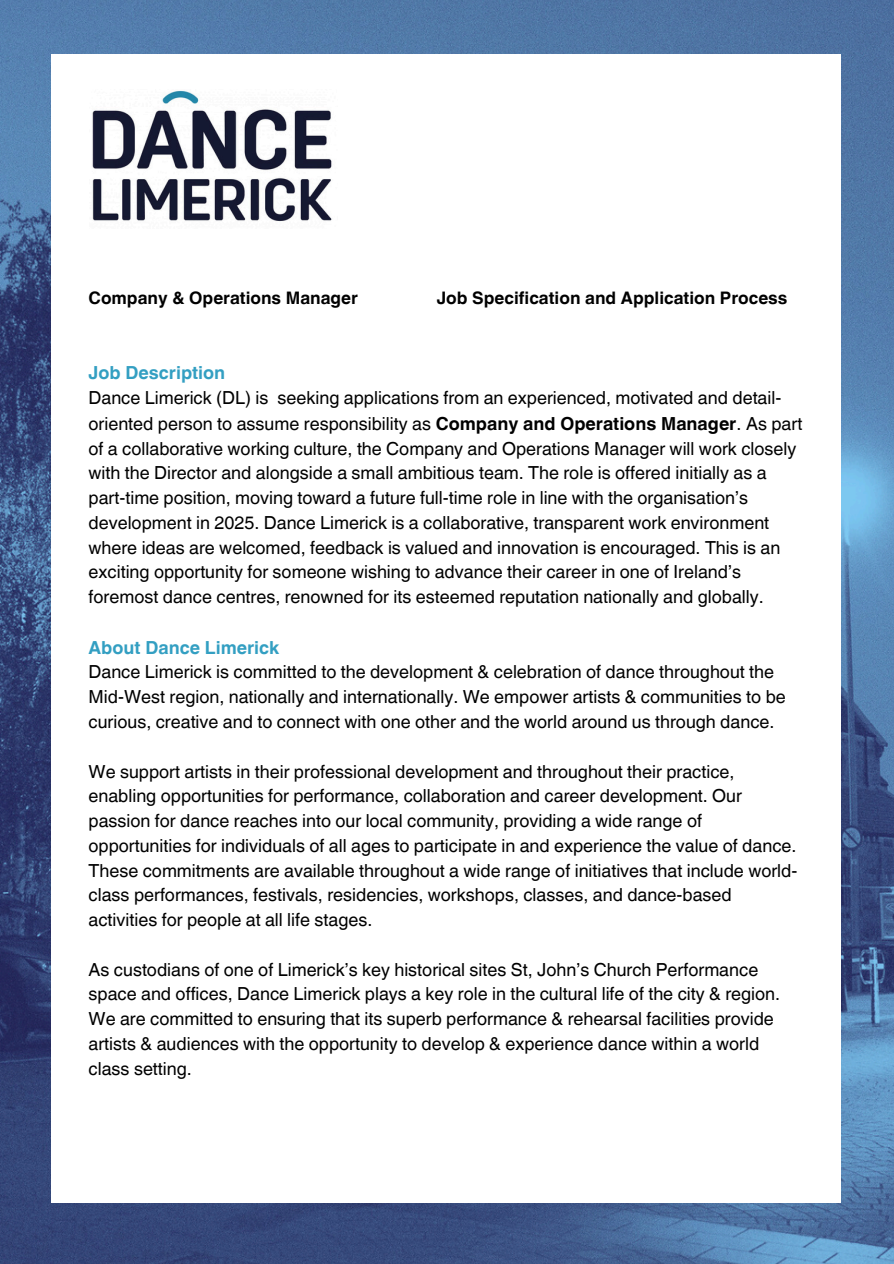
<style>
.page{position:relative;width:894px;height:1264px;background:#fff}
.page>*{position:absolute;margin:0;border:0;box-sizing:border-box;transform-origin:0 0}
.t1{font:18px/24.8px "Helvetica World";color:#000}
.t2{font:700 18px "Helvetica World";color:#339fc2}
.t3{font:700 17.25px "Helvetica World";color:#000}
.s1{font-weight:700}
</style>
<div class="page">
<img style="left:0;top:0;width:893px;height:1263px">
<div style="left:51px;top:54px;width:789px;height:1148px;background:#fff"></div>
<img style="left:92px;top:90px;width:240px;height:132px">
<h1 class="t3" style="left:88px;top:283px;width:271px">Company &amp; Operations Manager</h1>
<h1 class="t3" style="left:436px;top:283px;width:352px">Job Specification and Application Process</h1>
<p class="t2" style="left:88px;top:358px;width:138px">Job Description</p>
<p class="t1" style="left:88px;top:385px;width:715px;line-height:25.8px">Dance Limerick (DL) is seeking applications from an experienced, motivated and detail&shy;oriented person to assume responsibility as <span class="s1">Company and Operations Manager</span>. As part</p>
<p class="t1" style="left:88px;top:436px;width:709px">of a collaborative working culture, the Company and Operations Manager will work closely</p>
<p class="t1" style="left:88px;top:460px;width:693px">with the Director and alongside a small ambitious team. The role is offered initially as a part-time position, moving toward a future full-time role in line with the organisation’s development in 2025. Dance Limerick is a collaborative, transparent work environment where ideas are welcomed, feedback is valued and innovation is encouraged. This is an exciting opportunity for someone wishing to advance their career in one of Ireland’s foremost dance centres, renowned for its esteemed reputation nationally and globally.</p>
<p class="t2" style="left:88px;top:632px;width:192px">About Dance Limerick</p>
<p class="t1" style="left:88px;top:660px;width:698px">Dance Limerick is committed to the development &amp; celebration of dance throughout the<br>Mid-West region, nationally and internationally. We empower artists &amp; communities to be curious, creative and to connect with one other and the world around us through dance.</p>
<p class="t1" style="left:88px;top:759px;width:710px">We support artists in their professional development and throughout their practice, enabling opportunities for performance, collaboration and career development. Our passion for dance reaches into our local community, providing a wide range of opportunities for individuals of all ages to participate in and experience the value of dance.<br>These commitments are available throughout a wide range of initiatives that include world&shy;class performances, festivals, residencies, workshops, classes, and dance-based activities for people at all life stages.</p>
<p class="t1" style="left:88px;top:957px;width:693px">As custodians of one of Limerick’s key historical sites St, John’s Church Performance space and offices, Dance Limerick plays a key role in the cultural life of the city &amp; region.<br>We are committed to ensuring that its superb performance &amp; rehearsal facilities provide artists &amp; audiences with the opportunity to develop &amp; experience dance within a world class setting.</p>
</div>
